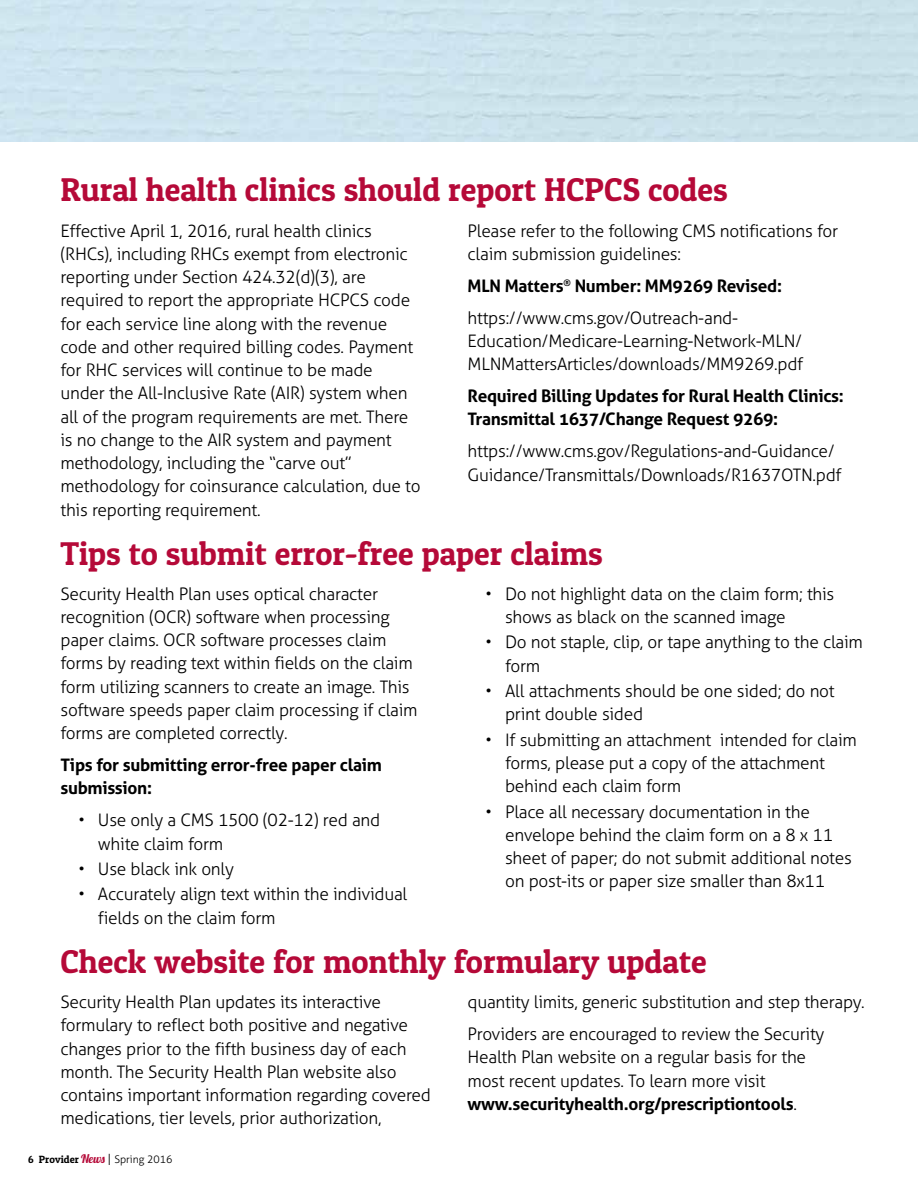
<style>
.page{position:relative;width:918px;height:1188px;background:#fff}
.page>*{position:absolute;margin:0;border:0;box-sizing:border-box;transform-origin:0 0}
.t1{font:33px "Patua One";color:#b50938}
.t2{font:300 17.25px/23.2px "Aller";letter-spacing:-.015em;color:#000}
.t3{font:700 17.25px/23.2px "Aller";letter-spacing:-.015em;color:#000}
.t4{font:300 10.5px "Aller";color:#000}
.s1{font-weight:700}
.s2{font-family:"Patua One";font-weight:400}
.s3{font-family:"Lobster 1.4";font-weight:400;font-size:11.85px;color:#b50938}
.s4{font-size:11.85px}
</style>
<div class="page">
<h1 class="t1" style="left:60px;top:169px;width:669px">Rural health clinics should report HCPCS codes</h1>
<p class="t2" style="left:60px;top:219px;width:362px">Effective April 1, 2016, rural health clinics (RHCs), including RHCs exempt from electronic reporting under Section 424.32(d)(3), are required to report the appropriate HCPCS code for each service line along with the revenue code and other required billing codes. Payment for RHC services will continue to be made under the All-Inclusive Rate (AIR) system when all of the program requirements are met. There is no change to the AIR system and payment methodology, including the “carve out” methodology for coinsurance calculation, due to this reporting requirement.</p>
<p class="t2" style="left:468px;top:219px;width:372px">Please refer to the following CMS notifications for claim submission guidelines:</p>
<p class="t2" style="left:468px;top:270px;width:316px;line-height:32px"><span class="s1">MLN Matters</span><sup>®</sup> <span class="s1">Number: MM9269 Revised: </span>https://www.cms.gov/Outreach-and-</p>
<p class="t2" style="left:468px;top:329px;width:337px">Education/Medicare-Learning-Network-MLN/<br>MLNMattersArticles/downloads/MM9269.pdf</p>
<p class="t3" style="left:468px;top:384px;width:378px">Required Billing Updates for Rural Health Clinics:<br>Transmittal 1637/Change Request 9269:</p>
<p class="t2" style="left:468px;top:440px;width:376px">https://www.cms.gov/Regulations-and-Guidance/<br>Guidance/Transmittals/Downloads/R1637OTN.pdf</p>
<h1 class="t1" style="left:60px;top:533px;width:544px">Tips to submit error-free paper claims</h1>
<p class="t2" style="left:60px;top:582px;width:359px">Security Health Plan uses optical character recognition (OCR) software when processing paper claims. OCR software processes claim forms by reading text within fields on the claim form utilizing scanners to create an image. This software speeds paper claim processing if claim forms are completed correctly.</p>
<p class="t3" style="left:60px;top:753px;width:323px">Tips for submitting error-free paper claim submission:</p>
<p class="t2" style="left:98px;top:809px;width:284px;text-indent:-19px">• Use only a CMS 1500 (02-12) red and white claim form</p>
<p class="t2" style="left:78px;top:857px;width:157px">• Use black ink only</p>
<p class="t2" style="left:98px;top:883px;width:311px;text-indent:-19px">• Accurately align text within the individual fields on the claim form</p>
<p class="t2" style="left:505px;top:582px;width:331px;text-indent:-19px">• Do not highlight data on the claim form; this shows as black on the scanned image</p>
<p class="t2" style="left:505px;top:631px;width:359px;text-indent:-19px">• Do not staple, clip, or tape anything to the claim form</p>
<p class="t2" style="left:505px;top:679px;width:331px;text-indent:-19px">• All attachments should be one sided; do not print double sided</p>
<p class="t2" style="left:505px;top:728px;width:353px;text-indent:-19px">• If submitting an attachment intended for claim forms, please put a copy of the attachment behind each claim form</p>
<p class="t2" style="left:505px;top:800px;width:348px;text-indent:-19px">• Place all necessary documentation in the envelope behind the claim form on a 8 x 11 sheet of paper; do not submit additional notes on post-its or paper size smaller than 8x11</p>
<h1 class="t1" style="left:60px;top:941px;width:648px">Check website for monthly formulary update</h1>
<p class="t2" style="left:60px;top:991px;width:372px">Security Health Plan updates its interactive formulary to reflect both positive and negative changes prior to the fifth business day of each month. The Security Health Plan website also contains important information regarding covered medications, tier levels, prior authorization,</p>
<p class="t2" style="left:468px;top:986px;width:399px;line-height:32px">quantity limits, generic substitution and step therapy.<br>Providers are encouraged to review the Security</p>
<p class="t2" style="left:468px;top:1046px;width:340px">Health Plan website on a regular basis for the most recent updates. To learn more visit <span class="s1">www.securityhealth.org/prescriptiontools</span>.</p>
<p class="t4" style="left:28px;top:1153px;width:146px"><span class="s2">6 Provider</span> <span class="s3">News</span> <span class="s4">|</span> Spring 2016</p>
</div>
